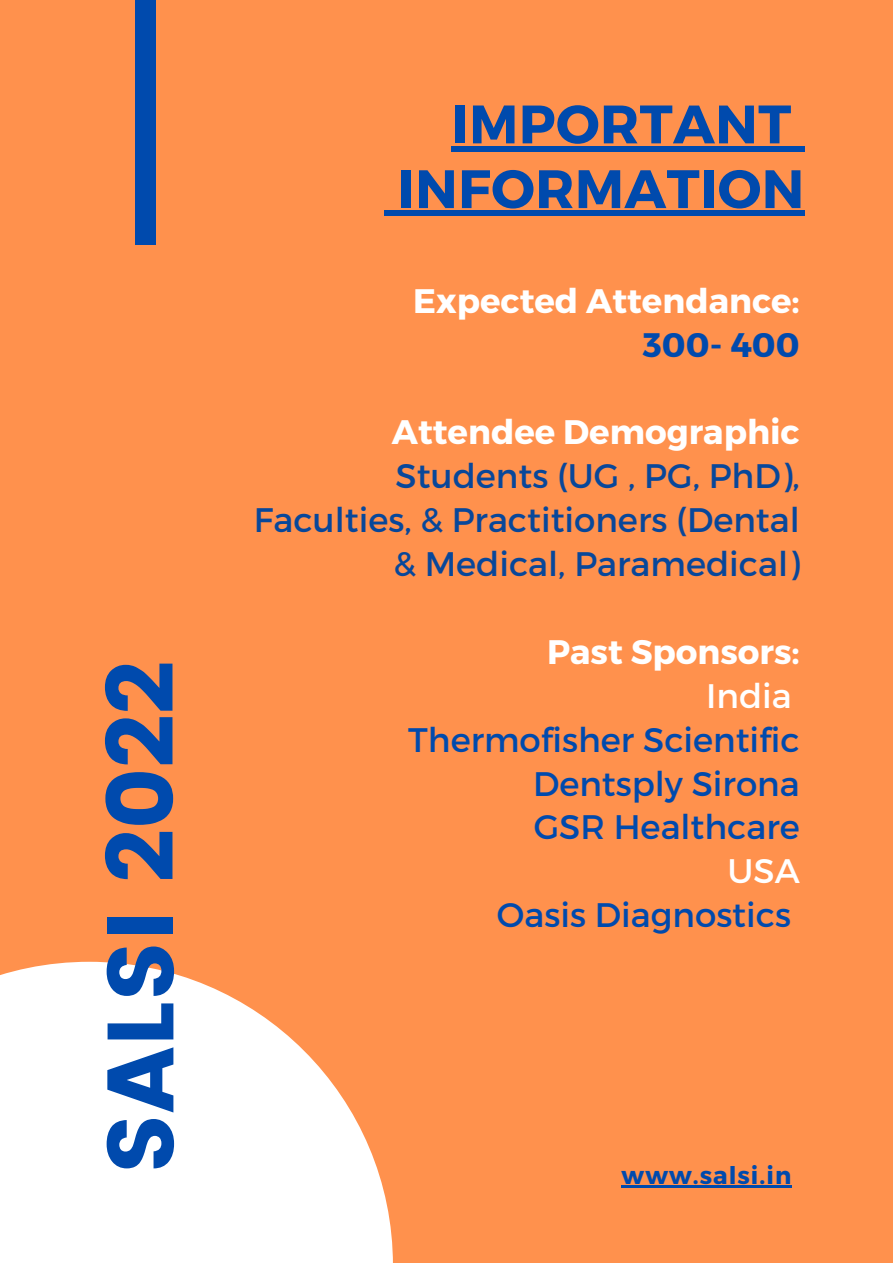
<style>
.page{position:relative;width:893px;height:1263px;background:#ff914d}
.page>*{position:absolute;margin:0;border:0;box-sizing:border-box;transform-origin:0 0}
.t1{font:93.75px "Poppins";color:#004aad}
.t2{font:700 54px/64.7px "Montserrat";letter-spacing:.01em;color:#004aad;text-align:right}
.t3{font:33.97px/43.9px "Montserrat";color:#08479a;text-align:right}
.t4{font:33.97px/43.9px "Montserrat";color:#004aad;text-align:justify}
.t5{font:700 33.97px "Montserrat";color:#fff}
.t6{font:33.97px "Montserrat";color:#fff}
.t7{font:700 33.97px "Montserrat";color:#004aad}
.t8{font:700 24.22px "Montserrat";letter-spacing:.04em;color:#004aad}
</style>
<div class="page">
<svg style="left:0;top:962px;width:393px;height:301px;fill:#fff"></svg>
<div style="left:135px;top:0;width:21px;height:245px;background:#004aad"></div>
<div style="left:451px;top:146px;width:340px;height:5px;background:#004aad"></div>
<div style="left:791px;top:146px;width:13px;height:5px;background:#004aad"></div>
<div style="left:384px;top:211px;width:13px;height:5px;background:#004aad"></div>
<div style="left:397px;top:211px;width:407px;height:5px;background:#004aad"></div>
<hr style="left:621px;top:1185px;width:171px;height:2px;background:#004aad">
<h1 class="t1" style="left:86px;top:1174px;width:515px;rotate:-90deg">SALSI 2022</h1>
<h2 class="t2" style="left:397px;top:89px;width:408px">IMPORTANT<br>INFORMATION</h2>
<p class="t5" style="left:413px;top:278px;width:388px">Expected Attendance:</p>
<p class="t7" style="left:643px;top:322px;width:158px">300- 400</p>
<p class="t5" style="left:392px;top:410px;width:409px">Attendee Demographic</p>
<p class="t3" style="left:254px;top:452px;width:547px">Students (UG , PG, PhD),<br>Faculties, &amp; Practitioners (Dental &amp; Medical, Paramedical)</p>
<p class="t5" style="left:547px;top:630px;width:254px">Past Sponsors:</p>
<p class="t6" style="left:706px;top:673px;width:87px">India</p>
<p class="t4" style="left:533px;top:716px;width:268px;text-indent:-125px">Thermofisher Scientific Dentsply Sirona GSR Healthcare</p>
<p class="t6" style="left:727px;top:849px;width:74px">USA</p>
<p class="t4" style="left:497px;top:891px;width:296px">Oasis Diagnostics</p>
<p class="t8" style="left:621px;top:1159px;width:171px">www.salsi.in</p>
</div>
